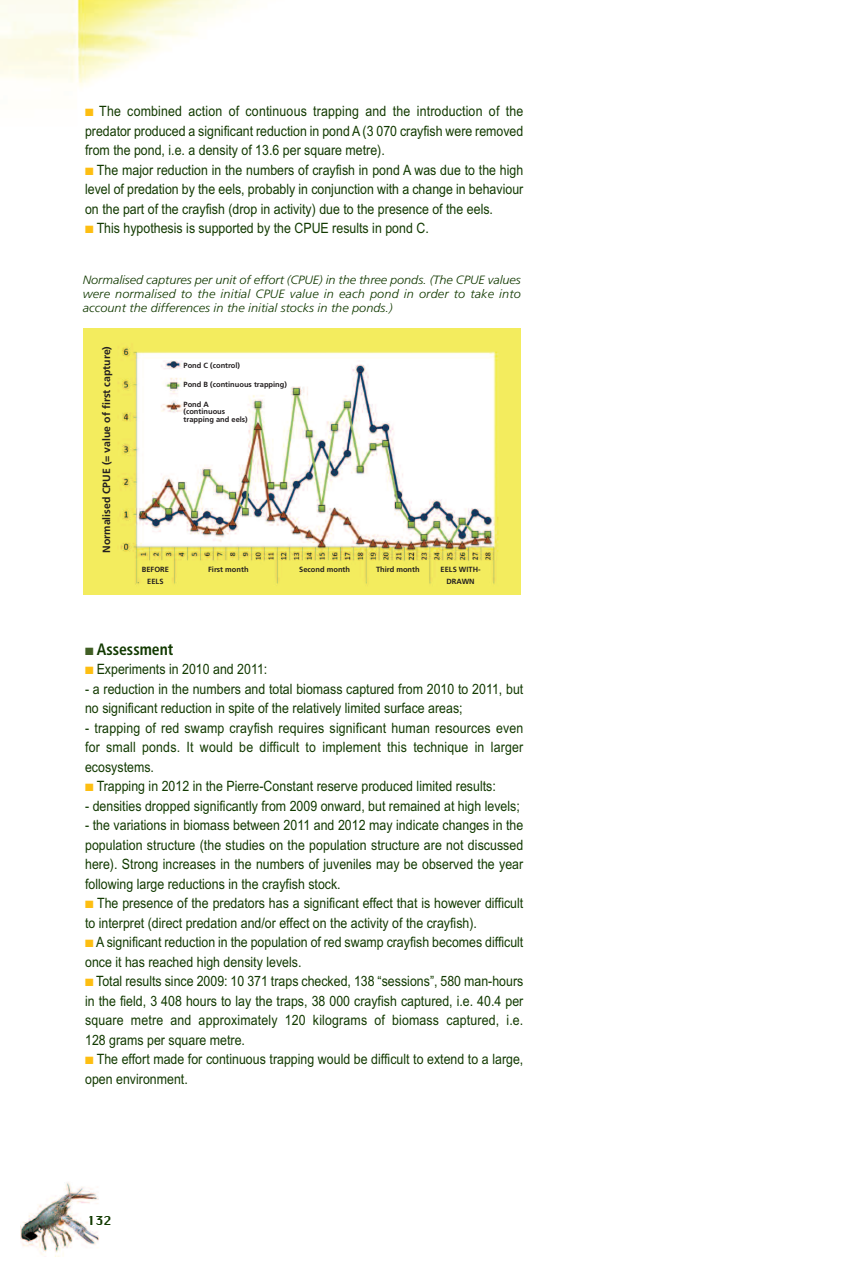
<style>
.page{position:relative;width:851px;height:1263px;background:#fff}
.page>*{position:absolute;margin:0;border:0;box-sizing:border-box;transform-origin:0 0}
.t1{font:700 condensed 16.5px "Frutiger";color:#123a01;scale:.95 1}
.t2{font:14.25px/19.5px "Arial Narrow";color:#123a01;text-align:justify;scale:1.06 1}
.t3{font:italic 300 12px/14.4px "Frutiger";color:#123a01;text-align:justify;scale:1.06 1}
.t4{font:12px "Chicago FLF";color:#123a01}
.t5{font:700 10.5px "Frutiger";color:#231f20}
.t6{font:700 7.5px/7.5px "Frutiger";color:#231f20;text-align:center}
.s1{color:#fdbe12}
.s2{color:#415f25}
</style>
<div class="page">
<img style="left:20px;top:1182px;width:79px;height:74px">
<img style="left:0;top:0;width:250px;height:87px">
<img style="left:83px;top:329px;width:437px;height:265px">
<p class="t2" style="left:85px;top:102px;width:415px"><span class="s1">■</span> The combined action of continuous trapping and the introduction of the predator produced a significant reduction in pond A (3 070 crayfish were removed from the pond, i.e. a density of 13.6 per square metre).</p>
<p class="t2" style="left:85px;top:160px;width:415px"><span class="s1">■</span> The major reduction in the numbers of crayfish in pond A was due to the high level of predation by the eels, probably in conjunction with a change in behaviour on the part of the crayfish (drop in activity) due to the presence of the eels.</p>
<p class="t2" style="left:85px;top:219px;width:326px"><span class="s1">■</span> This hypothesis is supported by the CPUE results in pond C.</p>
<p class="t3" style="left:83px;top:273px;width:414px">Normalised captures per unit of effort (CPUE) in the three ponds. (The CPUE values were normalised to the initial CPUE value in each pond in order to take into account the differences in the initial stocks in the ponds.)</p>
<p class="t5" style="left:102px;top:553px;width:208px;rotate:-90deg">Normalised CPUE (= value of first capture)</p>
<p class="t6" style="left:183px;top:362px;width:58px">Pond C (control)</p>
<p class="t6" style="left:183px;top:381px;width:105px">Pond B (continuous trapping)</p>
<p class="t6" style="left:183px;top:401px;width:66px;text-align:left">Pond A (continuous trapping and eels)</p>
<p class="t6" style="left:142px;top:564px;width:29px;line-height:12px">BEFORE<br>EELS</p>
<p class="t6" style="left:208px;top:566px;width:42px">First month</p>
<p class="t6" style="left:299px;top:566px;width:52px">Second month</p>
<p class="t6" style="left:376px;top:566px;width:45px">Third month</p>
<p class="t6" style="left:440px;top:564px;width:42px;line-height:12px">EELS WITH-<br>DRAWN</p>
<p class="t1" style="left:85px;top:642px;width:94px"><span class="s2">■</span> Assessment</p>
<p class="t2" style="left:85px;top:659px;width:173px"><span class="s1">■</span> Experiments in 2010 and 2011:</p>
<p class="t2" style="left:85px;top:679px;width:415px">- a reduction in the numbers and total biomass captured from 2010 to 2011, but no significant reduction in spite of the relatively limited surface areas;</p>
<p class="t2" style="left:85px;top:718px;width:415px">- trapping of red swamp crayfish requires significant human resources even for small ponds. It would be difficult to implement this technique in larger ecosystems.</p>
<p class="t2" style="left:85px;top:776px;width:389px"><span class="s1">■</span> Trapping in 2012 in the Pierre-Constant reserve produced limited results:</p>
<p class="t2" style="left:85px;top:796px;width:411px">- densities dropped significantly from 2009 onward, but remained at high levels;</p>
<p class="t2" style="left:85px;top:815px;width:415px">- the variations in biomass between 2011 and 2012 may indicate changes in the population structure (the studies on the population structure are not discussed here). Strong increases in the numbers of juveniles may be observed the year following large reductions in the crayfish stock.</p>
<p class="t2" style="left:85px;top:893px;width:415px"><span class="s1">■</span> The presence of the predators has a significant effect that is however difficult to interpret (direct predation and/or effect on the activity of the crayfish).</p>
<p class="t2" style="left:85px;top:932px;width:415px"><span class="s1">■</span> A significant reduction in the population of red swamp crayfish becomes difficult once it has reached high density levels.</p>
<p class="t2" style="left:85px;top:971px;width:415px"><span class="s1">■</span> Total results since 2009: 10 371 traps checked, 138 “sessions”, 580 man-hours in the field, 3 408 hours to lay the traps, 38 000 crayfish captured, i.e. 40.4 per square metre and approximately 120 kilograms of biomass captured, i.e.<br>128 grams per square metre.</p>
<p class="t2" style="left:85px;top:1049px;width:415px"><span class="s1">■</span> The effort made for continuous trapping would be difficult to extend to a large, open environment.</p>
<p class="t4" style="left:87px;top:1213px;width:25px">132</p>
</div>
